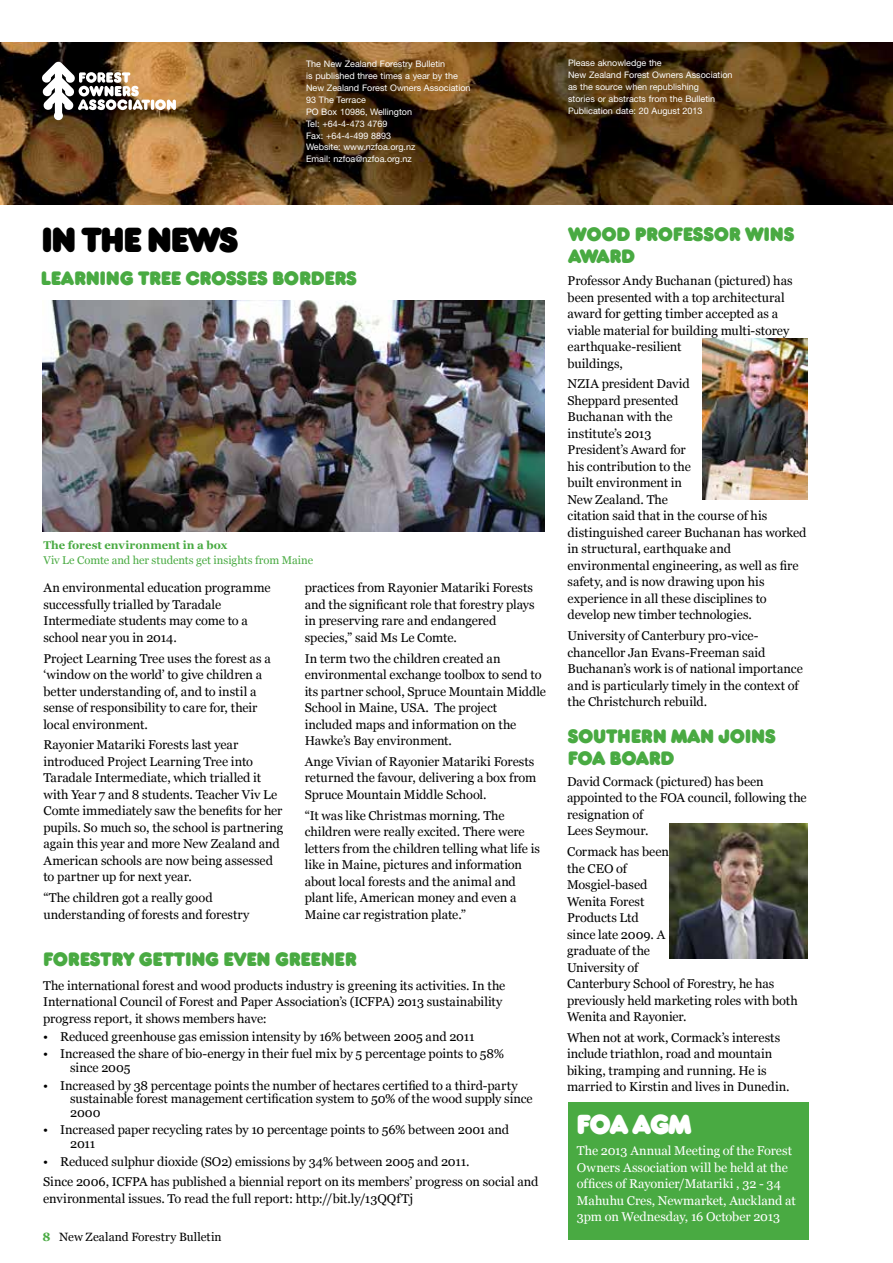
<style>
.page{position:relative;width:893px;height:1263px;background:#fff}
.page>*{position:absolute;margin:0;border:0;box-sizing:border-box;transform-origin:0 0}
.t1{font:700 32.25px "Frankfurter SBOP";letter-spacing:-.02em;color:#000}
.t2{font:700 25.5px "Frankfurter SBOP";letter-spacing:-.02em;color:#fff}
.t3{font:700 18px/21.6px "Frankfurter SBOP";letter-spacing:.02em;color:#49aa42}
.t4{font:12.75px/16.5px "Georgia";letter-spacing:-.005em;color:#000}
.t5{font:12.75px/16.5px "Georgia";letter-spacing:-.005em;color:#fff}
.t6{font:12px "Georgia";letter-spacing:.01em;color:#000}
.t7{font:11.25px "Georgia";letter-spacing:-.005em;color:#49aa42}
.t8{font:700 11.25px "Georgia";color:#49aa42}
.t9{font:9px/12px "Helvetica Neue LT Std";color:#fff}
.s1{font-weight:700;color:#49aa42}
</style>
<div class="page">
<img style="left:0;top:43px;width:893px;height:161px">
<svg style="left:42px;top:61px;width:134px;height:60px"></svg>
<img style="left:42px;top:300px;width:502px;height:231px">
<div style="left:568px;top:1102px;width:241px;height:137px;background:#49aa42"></div>
<img style="left:703px;top:338px;width:105px;height:162px">
<img style="left:669px;top:823px;width:138px;height:135px">
<p class="t9" style="left:306px;top:57px;width:166px">The New Zealand Forestry Bulletin<br>is published three times a year by the<br>New Zealand Forest Owners Association<br>93 The Terrace<br>PO Box 10986, Wellington<br>Tel: +64-4-473 4769<br>Fax: +64-4-499 8893<br>Website: www.nzfoa.org.nz<br>Email: nzfoa@nzfoa.org.nz</p>
<p class="t9" style="left:568px;top:57px;width:166px">Please aknowledge the<br>New Zealand Forest Owners Association as the source when republishing<br>stories or abstracts from the Bulletin Publication date: 20 August 2013</p>
<h1 class="t1" style="left:42px;top:220px;width:197px">IN THE NEWS</h1>
<h3 class="t3" style="left:41px;top:269px;width:317px">LEARNING TREE CROSSES BORDERS</h3>
<p class="t8" style="left:43px;top:538px;width:185px">The forest environment in a box</p>
<p class="t7" style="left:43px;top:553px;width:271px">Viv Le Comte and her students get insights from Maine</p>
<p class="t4" style="left:305px;top:580px;width:231px">practices from Rayonier Matariki Forests and the significant role that forestry plays in preserving rare and endangered species,” said Ms Le Comte.</p>
<p class="t4" style="left:305px;top:650px;width:243px">In term two the children created an environmental exchange toolbox to send to its partner school, Spruce Mountain Middle School in Maine, USA. The project included maps and information on the Hawke’s Bay environment.</p>
<p class="t4" style="left:305px;top:753px;width:233px">Ange Vivian of Rayonier Matariki Forests returned the favour, delivering a box from<br>Spruce Mountain Middle School.</p>
<p class="t4" style="left:305px;top:807px;width:237px">“It was like Christmas morning. The children were really excited. There were letters from the children telling what life is like in Maine, pictures and information about local forests and the animal and plant life, American money and even a Maine car registration plate.”</p>
<h3 class="t3" style="left:43px;top:949px;width:314px">FORESTRY GETTING EVEN GREENER</h3>
<p class="t4" style="left:43px;top:977px;width:464px">The international forest and wood products industry is greening its activities. In the<br>International Council of Forest and Paper Association’s (ICFPA) 2013 sustainability progress report, it shows members have:</p>
<p class="t4" style="left:43px;top:1028px;width:433px">• Reduced greenhouse gas emission intensity by 16% between 2005 and 2011</p>
<p class="t4" style="left:70px;top:1047px;width:435px;line-height:13.5px;text-indent:-27px">• Increased the share of bio-energy in their fuel mix by 5 percentage points to 58% since 2005</p>
<p class="t4" style="left:70px;top:1079px;width:464px;line-height:13.5px;text-indent:-27px">• Increased by 38 percentage points the number of hectares certified to a third-party sustainable forest management certification system to 50% of the wood supply since<br>2000</p>
<p class="t4" style="left:70px;top:1123px;width:440px;line-height:13.5px;text-indent:-27px">• Increased paper recycling rates by 10 percentage points to 56% between 2001 and<br>2011</p>
<p class="t4" style="left:43px;top:1151px;width:497px;line-height:20.7px">• Reduced sulphur dioxide (SO2) emissions by 34% between 2005 and 2011.<br>Since 2006, ICFPA has published a biennial report on its members’ progress on social and</p>
<p class="t4" style="left:43px;top:1190px;width:371px">environmental issues. To read the full report: http://bit.ly/13QQfTj</p>
<p class="t4" style="left:43px;top:580px;width:229px">An environmental education programme successfully trialled by Taradale Intermediate students may come to a school near you in 2014.</p>
<p class="t4" style="left:43px;top:650px;width:229px">Project Learning Tree uses the forest as a ‘window on the world’ to give children a better understanding of, and to instil a sense of responsibility to care for, their local environment.</p>
<p class="t4" style="left:43px;top:737px;width:241px">Rayonier Matariki Forests last year introduced Project Learning Tree into Taradale Intermediate, which trialled it with Year 7 and 8 students. Teacher Viv Le Comte immediately saw the benefits for her pupils. So much so, the school is partnering again this year and more New Zealand and American schools are now being assessed to partner up for next year.</p>
<p class="t4" style="left:43px;top:890px;width:208px">“The children got a really good understanding of forests and forestry</p>
<p class="t6" style="left:43px;top:1230px;width:181px"><span class="s1">8</span> New Zealand Forestry Bulletin</p>
<h3 class="t3" style="left:569px;top:225px;width:227px">WOOD PROFESSOR WINS<br>AWARD</h3>
<p class="t4" style="left:567px;top:273px;width:227px">Professor Andy Buchanan (pictured) has been presented with a top architectural award for getting timber accepted as a viable material for building multi-storey earthquake-resilient<br>buildings,</p>
<p class="t4" style="left:567px;top:376px;width:240px">NZIA president David<br>Sheppard presented<br>Buchanan with the<br>institute’s 2013<br>President’s Award for<br>his contribution to the<br>built environment in<br>New Zealand. The<br>citation said that in the course of his distinguished career Buchanan has worked in structural, earthquake and environmental engineering, as well as fire safety, and is now drawing upon his experience in all these disciplines to develop new timber technologies.</p>
<p class="t4" style="left:567px;top:628px;width:237px">University of Canterbury pro-vice&shy;chancellor Jan Evans-Freeman said Buchanan’s work is of national importance and is particularly timely in the context of the Christchurch rebuild.</p>
<h3 class="t3" style="left:568px;top:726px;width:209px">SOUTHERN MAN JOINS<br>FOA BOARD</h3>
<p class="t4" style="left:567px;top:773px;width:241px">David Cormack (pictured) has been appointed to the FOA council, following the resignation of<br>Lees Seymour.</p>
<p class="t4" style="left:567px;top:844px;width:232px">Cormack has been<br>the CEO of<br>Mosgiel-based<br>Wenita Forest<br>Products Ltd<br>since late 2009. A<br>graduate of the<br>University of<br>Canterbury School of Forestry, he has previously held marketing roles with both<br>Wenita and Rayonier.</p>
<p class="t4" style="left:567px;top:1029px;width:224px">When not at work, Cormack’s interests include triathlon, road and mountain biking, tramping and running. He is married to Kirstin and lives in Dunedin.</p>
<h2 class="t2" style="left:577px;top:1109px;width:116px">FOA AGM</h2>
<p class="t5" style="left:577px;top:1143px;width:220px">The 2013 Annual Meeting of the Forest Owners Association will be held at the offices of Rayonier/Matariki , 32 - 34<br>Mahuhu Cres, Newmarket, Auckland at 3pm on Wednesday, 16 October 2013</p>
</div>
